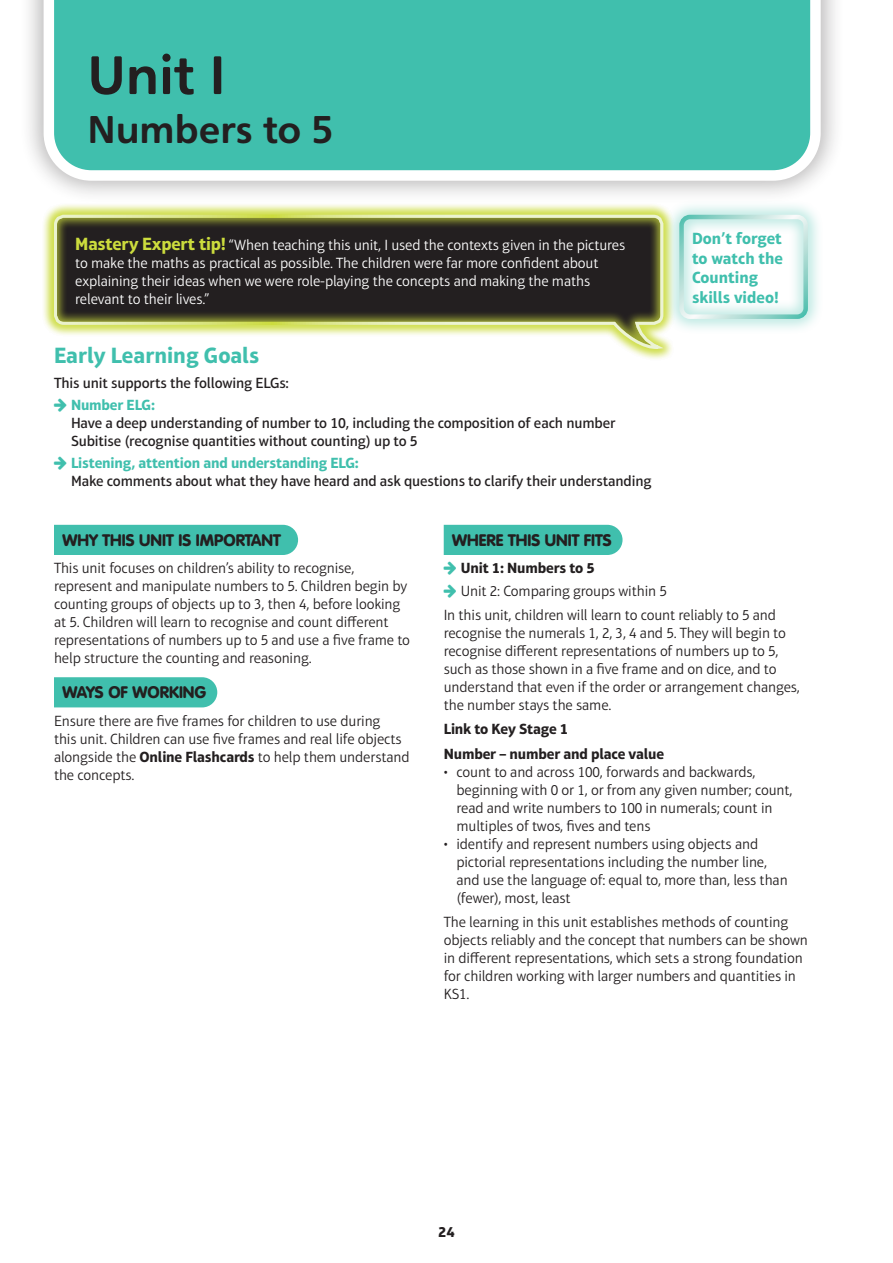
<style>
.page{position:relative;width:893px;height:1263px;background:#fff}
.page>*{position:absolute;margin:0;border:0;box-sizing:border-box;transform-origin:0 0}
.t1{font:700 52.5px "Heinemann Roman";color:#231f20}
.t2{font:700 37.5px "Heinemann Roman";color:#231f20}
.t3{font:700 22.5px "Aptifer Sans LT Pro";color:#40bfad}
.t4{font:900 16.5px "VAG Rounded LT Pro";color:#231f20}
.t5{font:700 16.5px/19.5px "Aptifer Sans LT Pro";color:#40bfad}
.t6{font:300 15px/18px "Aptifer Sans LT Pro";letter-spacing:-.01em;color:#231f20}
.t7{font:300 15px/18px "Aptifer Sans LT Pro";letter-spacing:-.01em;color:#fff}
.t8{font:500 15px/18px "Aptifer Sans LT Pro";letter-spacing:-.01em;color:#231f20}
.t9{font:700 15px/24.3px "Aptifer Sans LT Pro";letter-spacing:-.01em;color:#231f20}
.t10{font:700 15px "Aptifer Sans LT Pro";letter-spacing:-.01em;color:#40bfad}
.s1{font-weight:700;font-size:18px;color:#ccdc3d}
.s2{font-weight:700}
</style>
<div class="page">
<div style="left:42px;top:203px;width:633px;height:158px;background:#ccdc3d;opacity:.75"></div>
<svg style="left:52px;top:213px;width:617px;height:136px;background:#5c5b49"></svg>
<div style="left:664px;top:199px;width:160px;height:136px;background:#40bfad;opacity:.43"></div>
<div style="left:679px;top:215px;width:129px;height:104px;border:4px solid #fff;border-radius:9px"></div>
<div style="left:20px;top:0;width:825px;height:205px;background:#231f20;opacity:.3"></div>
<svg style="left:44px;top:0;width:777px;height:181px;background:#50c4b4"></svg>
<div style="left:444px;top:525px;width:178px;height:30px;background:#40bfad"></div>
<div style="left:54px;top:525px;width:244px;height:30px;background:#40bfad"></div>
<div style="left:54px;top:677px;width:163px;height:30px;background:#40bfad"></div>
<h1 class="t1" style="left:87px;top:43px;width:140px">Unit 1</h1>
<h2 class="t2" style="left:87px;top:106px;width:247px">Numbers to 5</h2>
<p class="t7" style="left:75px;top:235px;width:552px"><span class="s1">Mastery Expert tip!</span> “When teaching this unit, I used the contexts given in the pictures to make the maths as practical as possible. The children were far more confident about explaining their ideas when we were role-playing the concepts and making the maths relevant to their lives.”</p>
<h3 class="t3" style="left:54px;top:342px;width:207px">Early Learning Goals</h3>
<p class="t8" style="left:54px;top:374px;width:237px">This unit supports the following ELGs:</p>
<p class="t10" style="left:71px;top:396px;width:86px">Number ELG:</p>
<p class="t8" style="left:71px;top:414px;width:546px">Have a deep understanding of number to 10, including the composition of each number<br>Subitise (recognise quantities without counting) up to 5</p>
<p class="t10" style="left:71px;top:454px;width:289px">Listening, attention and understanding ELG:</p>
<p class="t8" style="left:71px;top:472px;width:582px">Make comments about what they have heard and ask questions to clarify their understanding</p>
<p class="t5" style="left:692px;top:229px;width:92px">Don’t forget to watch the<br>Counting skills video!</p>
<p class="t4" style="left:63px;top:529px;width:220px">WHY THIS UNIT IS IMPORTANT</p>
<p class="t6" style="left:54px;top:559px;width:358px">This unit focuses on children’s ability to recognise, represent and manipulate numbers to 5. Children begin by counting groups of objects up to 3, then 4, before looking at 5. Children will learn to recognise and count different representations of numbers up to 5 and use a five frame to help structure the counting and reasoning.</p>
<p class="t4" style="left:63px;top:681px;width:145px">WAYS OF WORKING</p>
<p class="t6" style="left:54px;top:712px;width:357px">Ensure there are five frames for children to use during<br>this unit. Children can use five frames and real life objects alongside the <span class="s2">Online Flashcards</span> to help them understand the concepts.</p>
<p class="t4" style="left:452px;top:529px;width:161px">WHERE THIS UNIT FITS</p>
<p class="t9" style="left:461px;top:556px;width:136px">Unit 1: Numbers to 5</p>
<p class="t6" style="left:444px;top:578px;width:334px;line-height:24.3px;text-indent:17px">Unit 2: Comparing groups within 5<br>In this unit, children will learn to count reliably to 5 and</p>
<p class="t6" style="left:444px;top:624px;width:358px">recognise the numerals 1, 2, 3, 4 and 5. They will begin to recognise different representations of numbers up to 5, such as those shown in a five frame and on dice, and to understand that even if the order or arrangement changes, the number stays the same.</p>
<p class="t9" style="left:444px;top:717px;width:222px">Link to Key Stage 1<br>Number – number and place value</p>
<p class="t6" style="left:456px;top:763px;width:338px;text-indent:-13px">• count to and across 100, forwards and backwards, beginning with 0 or 1, or from any given number; count, read and write numbers to 100 in numerals; count in multiples of twos, fives and tens</p>
<p class="t6" style="left:456px;top:835px;width:333px;text-indent:-13px">• identify and represent numbers using objects and pictorial representations including the number line, and use the language of: equal to, more than, less than (fewer), most, least</p>
<p class="t6" style="left:444px;top:913px;width:366px">The learning in this unit establishes methods of counting objects reliably and the concept that numbers can be shown in different representations, which sets a strong foundation for children working with larger numbers and quantities in KS1.</p>
<p class="t9" style="left:438px;top:1220px;width:18px">24</p>
</div>
